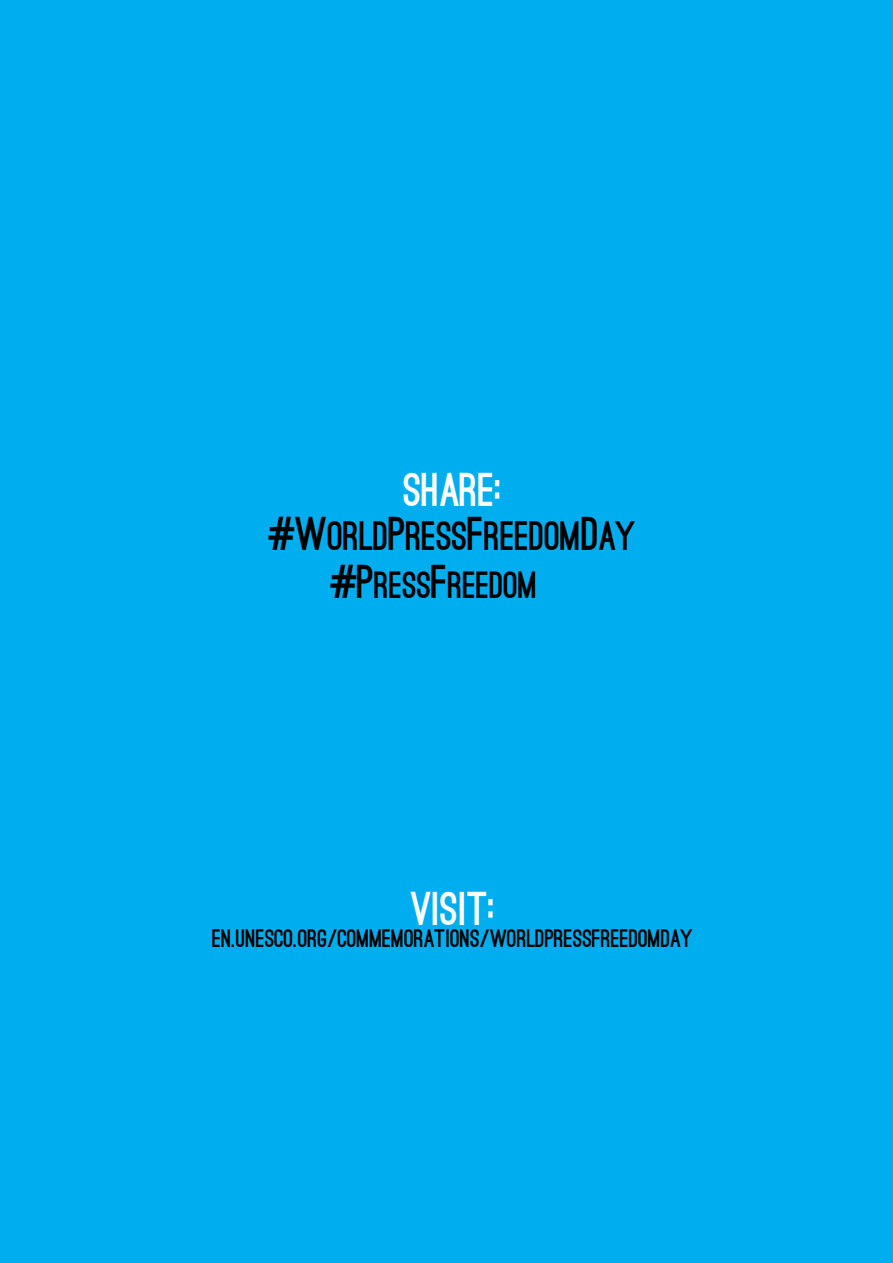
<style>
.page{position:relative;width:893px;height:1263px;background:#00aeef}
.page>*{position:absolute;margin:0;border:0;box-sizing:border-box;transform-origin:0 0}
.t1{font:900 45px "Ostrich Sans";color:#fff}
.t2{font:900 39px "Ostrich Sans";color:#000}
.t3{font:900 36px "Ostrich Sans";color:#000}
.t4{font:900 24px "Ostrich Sans";color:#000}
.s1{font-size:45px}
</style>
<div class="page">
<h1 class="t1" style="left:404px;top:472px;width:100px">SHARE:</h1>
<h2 class="t2" style="left:270px;top:522px;width:368px"><span class="s1">#W</span>ORLD<span class="s1">P</span>RESS<span class="s1">F</span>REEDOM<span class="s1">D</span>AY</h2>
<h3 class="t3" style="left:331px;top:571px;width:208px"><span class="s1">#P</span>RESS<span class="s1">F</span>REEDOM</h3>
<h1 class="t1" style="left:411px;top:891px;width:86px">VISIT:</h1>
<p class="t4" style="left:213px;top:929px;width:482px">EN.UNESCO.ORG/COMMEMORATIONS/WORLDPRESSFREEDOMDAY</p>
</div>
